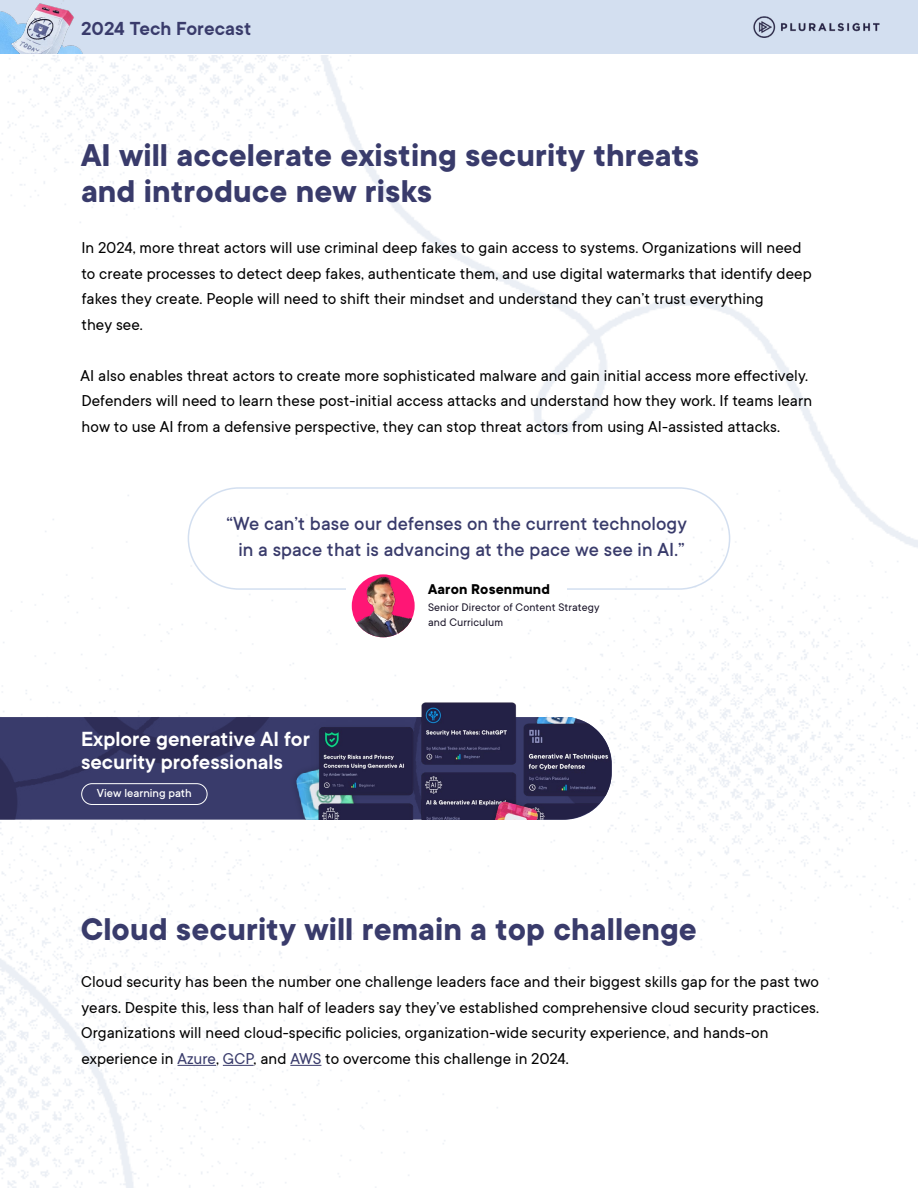
<style>
.page{position:relative;width:918px;height:1188px;background:#fff}
.page>*{position:absolute;margin:0;border:0;box-sizing:border-box;transform-origin:0 0}
.t1{font:700 30px/36px "PSTT Commons";letter-spacing:.005em;color:#393b6b}
.t2{font:600 19.5px/22.5px "PSTT Commons";color:#fff}
.t3{font:500 18px/25.5px "PSTT Commons";letter-spacing:.005em;color:#393b6b;text-align:center}
.t4{font:600 18px "PSTT Commons";letter-spacing:.005em;color:#393b6b}
.t5{font:15px/25.5px "PSTT Commons";letter-spacing:.005em;color:#000}
.t6{font:700 13.5px "PSTT Commons";letter-spacing:.01em;color:#000}
.t7{font:500 11.1px "PSTT Commons";color:#fff}
.t8{font:10.5px/15px "PSTT Commons";letter-spacing:.01em;color:#171226}
.s1{color:#393b6b}
</style>
<div class="page">
<div style="left:0;top:0;width:918px;height:54px;background:#d3dff0"></div>
<img style="left:0;top:11px;width:83px;height:43px">
<img style="left:753px;top:16px;width:127px;height:22px">
<img style="left:7px;top:0;width:71px;height:54px">
<img style="left:0;top:55px;width:918px;height:1133px">
<img style="left:0;top:717px;width:612px;height:103px">
<img style="left:532px;top:717px;width:51px;height:5px">
<div style="left:188px;top:487px;width:542px;height:103px;border:2px solid #d3dff0;border-radius:51px"></div>
<hr style="left:178px;top:1065px;width:38px;height:1px;background:#393b6b">
<hr style="left:223px;top:1065px;width:31px;height:1px;background:#393b6b">
<hr style="left:290px;top:1065px;width:31px;height:1px;background:#393b6b">
<div style="left:346px;top:584px;width:92px;height:21px;background:#fff"></div>
<img style="left:352px;top:574px;width:63px;height:63px;border-radius:31px">
<div style="left:428px;top:583px;width:138px;height:23px;background:#fff"></div>
<img style="left:290px;top:757px;width:72px;height:63px">
<div style="left:81px;top:783px;width:127px;height:22px;border:1px solid #fff;border-radius:10px"></div>
<img style="left:308px;top:717px;width:116px;height:82px">
<img style="left:522px;top:722px;width:90px;height:75px">
<img style="left:420px;top:701px;width:97px;height:65px">
<img style="left:317px;top:801px;width:98px;height:19px">
<img style="left:545px;top:801px;width:56px;height:19px">
<img style="left:420px;top:770px;width:98px;height:50px">
<img style="left:482px;top:797px;width:63px;height:23px">
<p class="t4" style="left:81px;top:15px;width:172px">2024 Tech Forecast</p>
<h1 class="t1" style="left:81px;top:136px;width:620px">AI will accelerate existing security threats and introduce new risks</h1>
<p class="t5" style="left:81px;top:234px;width:732px">In 2024, more threat actors will use criminal deep fakes to gain access to systems. Organizations will need to create processes to detect deep fakes, authenticate them, and use digital watermarks that identify deep fakes they create. People will need to shift their mindset and understand they can’t trust everything<br>they see.</p>
<p class="t5" style="left:81px;top:362px;width:733px">AI also enables threat actors to create more sophisticated malware and gain initial access more effectively.<br>Defenders will need to learn these post-initial access attacks and understand how they work. If teams learn how to use AI from a defensive perspective, they can stop threat actors from using AI-assisted attacks.</p>
<p class="t3" style="left:226px;top:510px;width:462px">“We can’t base our defenses on the current technology in a space that is advancing at the pace we see in AI.”</p>
<h2 class="t2" style="left:81px;top:727px;width:231px">Explore generative AI for security professionals</h2>
<p class="t7" style="left:97px;top:785px;width:96px">View learning path</p>
<p class="t6" style="left:428px;top:579px;width:123px">Aaron Rosenmund</p>
<p class="t8" style="left:428px;top:599px;width:173px">Senior Director of Content Strategy and Curriculum</p>
<h1 class="t1" style="left:81px;top:910px;width:618px">Cloud security will remain a top challenge</h1>
<p class="t5" style="left:81px;top:969px;width:739px">Cloud security has been the number one challenge leaders face and their biggest skills gap for the past two years. Despite this, less than half of leaders say they’ve established comprehensive cloud security practices.<br>Organizations will need cloud-specific policies, organization-wide security experience, and hands-on experience in <span class="s1">Azure</span>, <span class="s1">GCP</span>, and <span class="s1">AWS</span> to overcome this challenge in 2024.</p>
</div>
